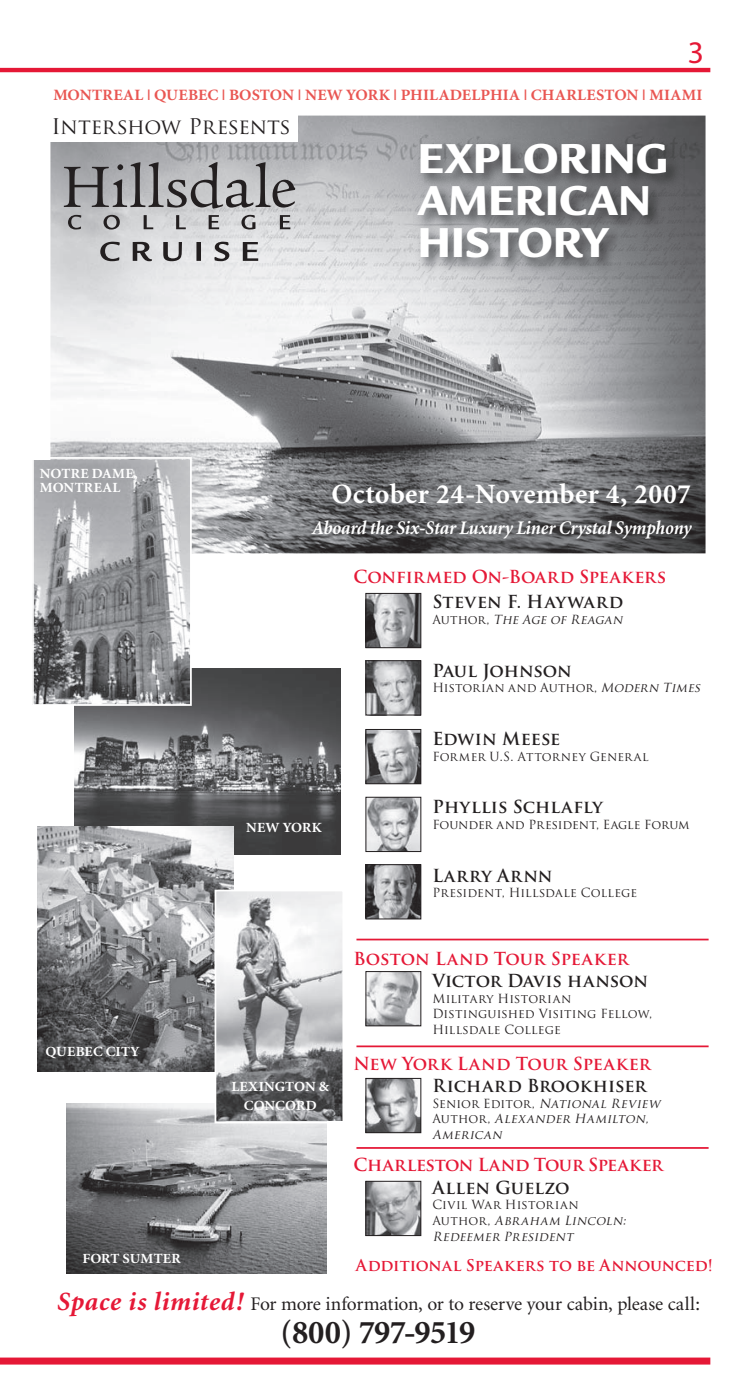
<style>
.page{position:relative;width:756px;height:1387px;background:#fff}
.page>*{position:absolute;margin:0;border:0;box-sizing:border-box;transform-origin:0 0}
.t1{font:900 45.5px/42px "Legacy Sans";letter-spacing:.005em;color:#fff;scale:.95 1}
.t2{font:700 33.25px "Minion";letter-spacing:-.025em;color:#231f20}
.t3{font:31.5px "Myriad";color:#e51836}
.t4{font:700 28px "Minion";letter-spacing:.015em;color:#fff}
.t5{font:21px "Trajan Pro";letter-spacing:-.015em;color:#231f20}
.t6{font:19.25px "Minion";letter-spacing:-.01em;color:#231f20}
.t7{font:italic 700 19.25px "Minion";letter-spacing:-.015em;color:#fff;scale:.95 1}
.t8{font:700 17.5px "Trajan Pro";letter-spacing:-.005em;color:#e51836}
.t9{font:700 17.5px "Trajan Pro";letter-spacing:.005em;color:#231f20}
.t10{font:700 17.5px "Trajan Pro";letter-spacing:.045em;color:#231f20}
.t11{font:700 17.5px "Trajan Pro";letter-spacing:.055em;color:#231f20}
.t12{font:700 15.75px "Minion";letter-spacing:.01em;color:#e95652;scale:1.05 1}
.t13{font:700 15.75px "Trajan Pro";letter-spacing:-.01em;color:#e51836}
.t14{font:700 14px/19.2px "Minion";letter-spacing:.01em;color:#fff;text-align:center;scale:1.05 1}
.t15{font:12.25px/15.8px "Trajan Pro";letter-spacing:.01em;color:#231f20}
.t16{font:italic 12.25px/15.8px "Trajan Pro";letter-spacing:.065em;color:#231f20}
.s1{font-style:normal}
.s2{font-style:italic}
.s3{font-weight:700;font-style:italic;font-size:26.25px;color:#e51836}
</style>
<div class="page">
<img style="left:75px;top:668px;width:265px;height:186px">
<img style="left:50px;top:115px;width:655px;height:438px">
<hr style="left:0;top:68px;width:710px;height:4px;background:#e51836">
<div style="left:0;top:1357px;width:710px;height:7px;background:#e51836"></div>
<img style="left:413px;top:138px;width:271px;height:137px">
<div style="left:45px;top:111px;width:252px;height:31px;background:#fff"></div>
<svg style="left:64px;top:162px;width:231px;height:46px;background:#969598"></svg>
<svg style="left:68px;top:215px;width:222px;height:14px;background:#b4b4b6"></svg>
<svg style="left:100px;top:241px;width:158px;height:20px;background:#abaaac"></svg>
<img style="left:66px;top:1103px;width:260px;height:169px">
<img style="left:35px;top:460px;width:154px;height:242px">
<div style="left:32px;top:457px;width:160px;height:248px;border:2px solid #fff"></div>
<img style="left:38px;top:826px;width:196px;height:245px">
<img style="left:367px;top:662px;width:52px;height:51px">
<div style="left:365px;top:660px;width:56px;height:55px;border:1px solid #231f20"></div>
<img style="left:367px;top:595px;width:52px;height:51px">
<div style="left:365px;top:593px;width:56px;height:55px;border:1px solid #231f20"></div>
<img style="left:367px;top:731px;width:52px;height:51px">
<div style="left:365px;top:729px;width:56px;height:55px;border:1px solid #231f20"></div>
<img style="left:367px;top:866px;width:52px;height:51px">
<div style="left:365px;top:864px;width:56px;height:55px;border:1px solid #231f20"></div>
<img style="left:367px;top:972px;width:52px;height:52px">
<div style="left:365px;top:970px;width:56px;height:56px;border:1px solid #231f20"></div>
<img style="left:367px;top:1079px;width:52px;height:51px">
<div style="left:365px;top:1077px;width:56px;height:55px;border:1px solid #231f20"></div>
<img style="left:367px;top:1182px;width:52px;height:51px">
<div style="left:365px;top:1180px;width:56px;height:55px;border:1px solid #231f20"></div>
<img style="left:367px;top:798px;width:52px;height:51px">
<div style="left:365px;top:796px;width:56px;height:55px;border:1px solid #231f20"></div>
<hr style="left:356px;top:938px;width:352px;height:2px;background:#e51836">
<hr style="left:356px;top:1045px;width:352px;height:2px;background:#e51836">
<hr style="left:356px;top:1146px;width:352px;height:2px;background:#e51836">
<img style="left:217px;top:892px;width:124px;height:228px">
<div style="left:214px;top:889px;width:130px;height:234px;border:2px solid #fff"></div>
<h3 class="t3" style="left:687px;top:37px;width:18px">3</h3>
<p class="t12" style="left:53px;top:87px;width:619px">MONTREAL | QUEBEC | BOSTON | NEW YORK | PHILADELPHIA | CHARLESTON | MIAMI</p>
<h3 class="t5" style="left:51px;top:113px;width:241px">Intershow Presents</h3>
<h1 class="t1" style="left:417px;top:138px;width:265px">EXPLORING<br>AMERICAN<br>HISTORY</h1>
<p class="t14" style="left:40px;top:467px;width:95px;line-height:14px;text-align:left">NOTRE DAME,<br>MONTREAL</p>
<h3 class="t4" style="left:331px;top:479px;width:361px">October 24-November 4, 2007</h3>
<h3 class="t7" style="left:311px;top:517px;width:401px">Aboard the Six-Star Luxury Liner Crystal Symphony</h3>
<p class="t14" style="left:45px;top:1042px;width:91px">QUEBEC CITY</p>
<p class="t14" style="left:82px;top:1248px;width:95px">FORT SUMTER</p>
<p class="t14" style="left:246px;top:818px;width:74px">NEW YORK</p>
<p class="t14" style="left:231px;top:1077px;width:95px">LEXINGTON &amp;<br>CONCORD</p>
<h3 class="t8" style="left:353px;top:565px;width:314px">Confirmed On-Board Speakers</h3>
<h3 class="t10" style="left:432px;top:591px;width:192px">Steven F. Hayward</h3>
<p class="t16" style="left:432px;top:611px;width:194px"><span class="s1">Author,</span> The Age of Reagan</p>
<h3 class="t9" style="left:432px;top:659px;width:141px">Paul Johnson</h3>
<p class="t15" style="left:432px;top:680px;width:272px">Historian and Author, <span class="s2">Modern Times</span></p>
<h3 class="t9" style="left:432px;top:727px;width:129px">Edwin Meese</h3>
<p class="t15" style="left:432px;top:748px;width:218px">Former U.S. Attorney General</p>
<h3 class="t9" style="left:432px;top:795px;width:172px">Phyllis Schlafly</h3>
<p class="t15" style="left:432px;top:816px;width:258px">Founder and President, Eagle Forum</p>
<h3 class="t11" style="left:432px;top:864px;width:122px">Larry Arnn</h3>
<p class="t15" style="left:432px;top:884px;width:206px">President, Hillsdale College</p>
<h3 class="t8" style="left:353px;top:947px;width:276px">Boston Land Tour Speaker</h3>
<h3 class="t9" style="left:432px;top:969px;width:217px">Victor Davis hanson</h3>
<p class="t15" style="left:432px;top:990px;width:221px">Military Historian<br>Distinguished Visiting Fellow,<br>Hillsdale College</p>
<h3 class="t8" style="left:353px;top:1052px;width:299px">New York Land Tour Speaker</h3>
<h3 class="t9" style="left:432px;top:1074px;width:215px">Richard Brookhiser</h3>
<p class="t16" style="left:432px;top:1094px;width:232px"><span class="s1">Senior Editor,</span> National Review<br><span class="s1">Au t h o r ,</span> Alexander Hamilton,<br>American</p>
<h3 class="t8" style="left:353px;top:1153px;width:311px">Charleston Land Tour Speaker</h3>
<h3 class="t9" style="left:432px;top:1175px;width:139px">Allen Guelzo</h3>
<p class="t16" style="left:432px;top:1196px;width:198px"><span class="s1">Civil War Historian<br>Au t h o r ,</span> Abraham Lincoln:<br>Redeemer President</p>
<p class="t13" style="left:356px;top:1254px;width:358px">Additional Speakers to be Announced!</p>
<h3 class="t6" style="left:56px;top:1293px;width:645px"><span class="s3">Space is limited!</span> For more information, or to reserve your cabin, please call:</h3>
<h2 class="t2" style="left:280px;top:1314px;width:196px">(800) 797-9519</h2>
</div>
